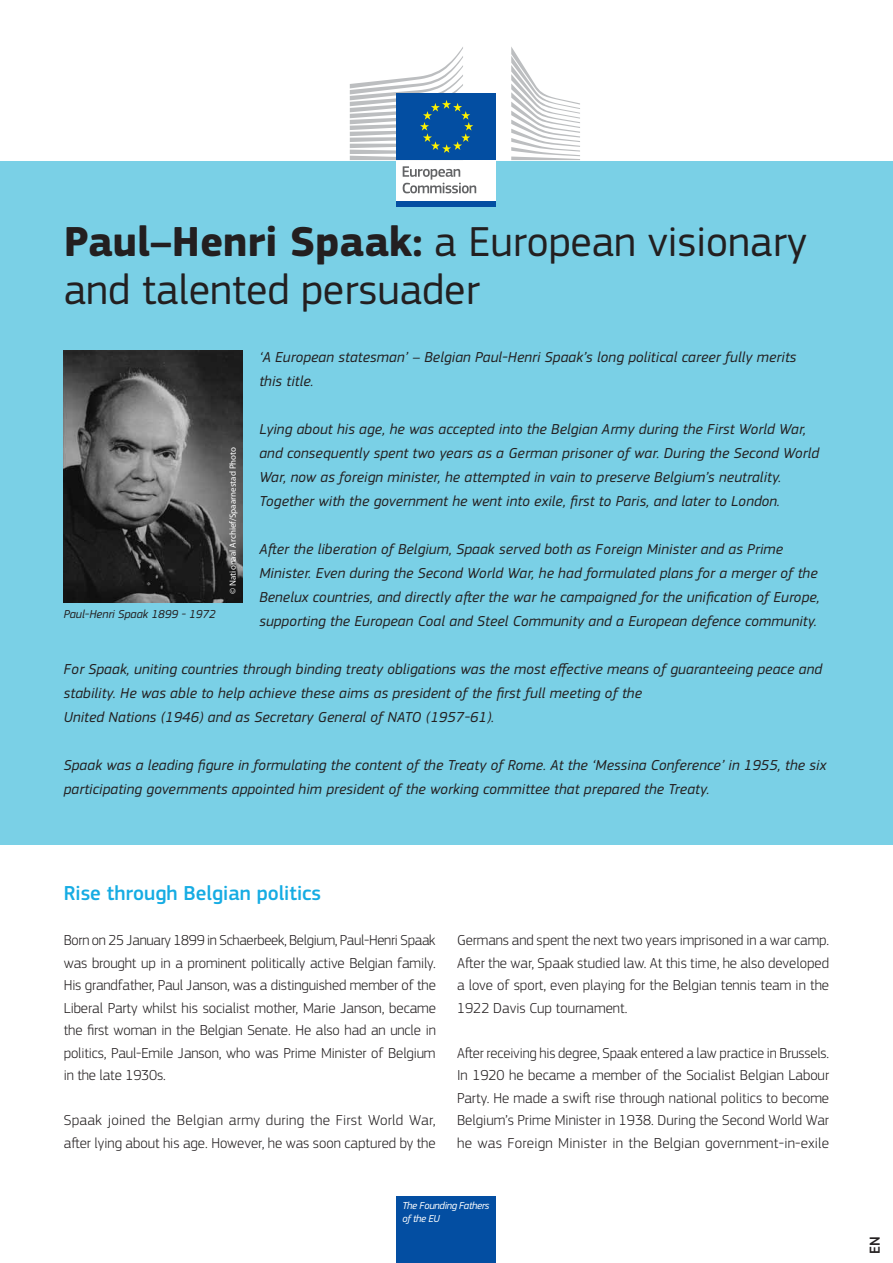
<style>
.page{position:relative;width:893px;height:1263px;background:#fff}
.page>*{position:absolute;margin:0;border:0;box-sizing:border-box;transform-origin:0 0}
.t1{font:43.5px/48px "EC Square Sans Pro";color:#231f20}
.t2{font:500 21px "EC Square Sans Pro";color:#16ace3}
.t3{font:italic 15px/24px "EC Square Sans Pro";letter-spacing:.01em;color:#231f20}
.t4{font:300 15px/22.5px "EC Square Sans Pro";color:#231f20;text-align:justify}
.t5{font:500 15px "EC Square Sans Pro";color:#231f20}
.t6{font:italic 12px "EC Square Sans Pro";color:#231f20}
.t7{font:italic 10.5px/12.6px "EC Square Sans Pro";letter-spacing:-.03em;color:#fff}
.t8{font:9px "Myriad Pro";color:#fff}
.s1{font-weight:700}
</style>
<div class="page">
<div style="left:397px;top:1196px;width:99px;height:67px;background:#034ea2"></div>
<div style="left:0;top:160px;width:893px;height:685px;background:#7ad0e6"></div>
<img style="left:63px;top:350px;width:179px;height:252px">
<div style="left:397px;top:158px;width:99px;height:44px;background:#fff"></div>
<svg style="left:403px;top:166px;width:73px;height:27px"></svg>
<svg style="left:511px;top:47px;width:69px;height:113px"></svg>
<div style="left:397px;top:94px;width:99px;height:66px;background:#034ea2"></div>
<svg style="left:350px;top:47px;width:123px;height:113px"></svg>
<div style="left:397px;top:201px;width:99px;height:6px;background:#034ea2"></div>
<h1 class="t1" style="left:64px;top:218px;width:745px"><span class="s1">Paul–Henri Spaak:</span> a European visionary and talented persuader</h1>
<p class="t3" style="left:259px;top:345px;width:539px">‘A European statesman’ – Belgian Paul-Henri Spaak’s long political career fully merits this title.</p>
<p class="t3" style="left:259px;top:417px;width:561px">Lying about his age, he was accepted into the Belgian Army during the First World War, and consequently spent two years as a German prisoner of war. During the Second World War, now as foreign minister, he attempted in vain to preserve Belgium’s neutrality.<br>Together with the government he went into exile, first to Paris, and later to London.</p>
<p class="t3" style="left:259px;top:537px;width:562px">After the liberation of Belgium, Spaak served both as Foreign Minister and as Prime Minister. Even during the Second World War, he had formulated plans for a merger of the Benelux countries, and directly after the war he campaigned for the unification of Europe, supporting the European Coal and Steel Community and a European defence community.</p>
<p class="t3" style="left:64px;top:657px;width:760px">For Spaak, uniting countries through binding treaty obligations was the most effective means of guaranteeing peace and stability. He was able to help achieve these aims as president of the first full meeting of the<br>United Nations (1946) and as Secretary General of NATO (1957-61).</p>
<p class="t3" style="left:64px;top:753px;width:764px">Spaak was a leading figure in formulating the content of the Treaty of Rome. At the ‘Messina Conference’ in 1955, the six participating governments appointed him president of the working committee that prepared the Treaty.</p>
<p class="t8" style="left:228px;top:594px;width:148px;rotate:-90deg">© Nationaal Archief/Spaarnestad Photo</p>
<p class="t6" style="left:64px;top:607px;width:154px">Paul-Henri Spaak 1899 - 1972</p>
<h2 class="t2" style="left:64px;top:881px;width:259px">Rise through Belgian politics</h2>
<p class="t4" style="left:64px;top:929px;width:374px">Born on 25 January 1899 in Schaerbeek, Belgium, Paul-Henri Spaak was brought up in a prominent politically active Belgian family.<br>His grandfather, Paul Janson, was a distinguished member of the Liberal Party whilst his socialist mother, Marie Janson, became the first woman in the Belgian Senate. He also had an uncle in politics, Paul-Emile Janson, who was Prime Minister of Belgium in the late 1930s.</p>
<p class="t4" style="left:64px;top:1109px;width:373px">Spaak joined the Belgian army during the First World War, after lying about his age. However, he was soon captured by the</p>
<p class="t4" style="left:457px;top:929px;width:374px">Germans and spent the next two years imprisoned in a war camp.<br>After the war, Spaak studied law. At this time, he also developed a love of sport, even playing for the Belgian tennis team in the 1922 Davis Cup tournament.</p>
<p class="t4" style="left:457px;top:1041px;width:374px">After receiving his degree, Spaak entered a law practice in Brussels.<br>In 1920 he became a member of the Socialist Belgian Labour Party. He made a swift rise through national politics to become Belgium’s Prime Minister in 1938. During the Second World War he was Foreign Minister in the Belgian government-in-exile</p>
<p class="t7" style="left:402px;top:1199px;width:89px">The Founding Fathers of the EU</p>
<p class="t5" style="left:866px;top:1253px;width:17px;rotate:-90deg">EN</p>
</div>
